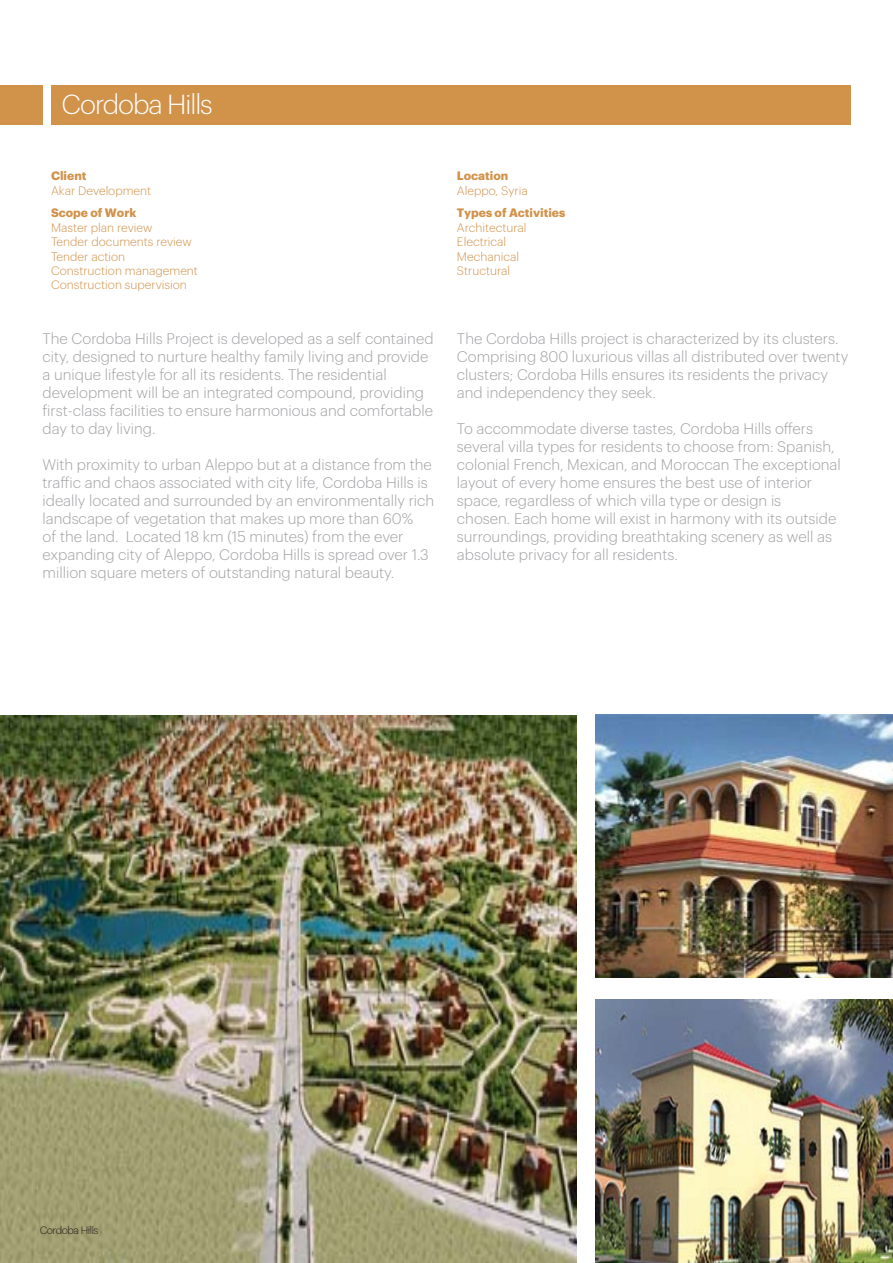
<style>
.page{position:relative;width:893px;height:1263px;background:#fff}
.page>*{position:absolute;margin:0;border:0;box-sizing:border-box;transform-origin:0 0}
.t1{font:300 27px "Graphik";letter-spacing:-.04em;color:#fff}
.t2{font:300 15px/18px "Graphik";color:#a1a0a4}
.t3{font:300 12px/14.4px "Graphik";color:#d1924a}
.t4{font:700 12px "Graphik";color:#d1924a}
.t5{font:300 10.5px "Graphik";letter-spacing:-.04em;color:#231f20}
</style>
<div class="page">
<div style="left:0;top:85px;width:43px;height:40px;background:#d1924a"></div>
<div style="left:51px;top:85px;width:799px;height:40px;background:#d1924a"></div>
<img style="left:0;top:715px;width:576px;height:548px">
<img style="left:595px;top:714px;width:298px;height:264px">
<img style="left:595px;top:999px;width:298px;height:264px">
<h1 class="t1" style="left:62px;top:93px;width:153px">Cordoba Hills</h1>
<p class="t4" style="left:51px;top:172px;width:37px">Client</p>
<p class="t3" style="left:51px;top:184px;width:102px">Akar Development</p>
<p class="t4" style="left:51px;top:209px;width:87px">Scope of Work</p>
<p class="t3" style="left:51px;top:221px;width:148px">Master plan review<br>Tender documents review<br>Tender action<br>Construction management<br>Construction supervision</p>
<p class="t2" style="left:43px;top:331px;width:392px">The Cordoba Hills Project is developed as a self contained city, designed to nurture healthy family living and provide a unique lifestyle for all its residents. The residential development will be an integrated compound, providing first-class facilities to ensure harmonious and comfortable day to day living.</p>
<p class="t2" style="left:43px;top:457px;width:393px">With proximity to urban Aleppo but at a distance from the traffic and chaos associated with city life, Cordoba Hills is ideally located and surrounded by an environmentally rich landscape of vegetation that makes up more than 60%<br>of the land. Located 18 km (15 minutes) from the ever expanding city of Aleppo, Cordoba Hills is spread over 1.3 million square meters of outstanding natural beauty.</p>
<p class="t4" style="left:457px;top:172px;width:53px">Location</p>
<p class="t3" style="left:457px;top:184px;width:72px">Aleppo, Syria</p>
<p class="t4" style="left:457px;top:209px;width:110px">Types of Activities</p>
<p class="t3" style="left:457px;top:221px;width:71px">Architectural<br>Electrical<br>Mechanical<br>Structural</p>
<p class="t2" style="left:457px;top:331px;width:393px">The Cordoba Hills project is characterized by its clusters.<br>Comprising 800 luxurious villas all distributed over twenty clusters; Cordoba Hills ensures its residents the privacy and independency they seek.</p>
<p class="t2" style="left:457px;top:421px;width:385px">To accommodate diverse tastes, Cordoba Hills offers several villa types for residents to choose from: Spanish, colonial French, Mexican, and Moroccan The exceptional layout of every home ensures the best use of interior space, regardless of which villa type or design is<br>chosen. Each home will exist in harmony with its outside surroundings, providing breathtaking scenery as well as absolute privacy for all residents.</p>
<p class="t5" style="left:40px;top:1225px;width:60px">Cordoba Hills</p>
</div>
